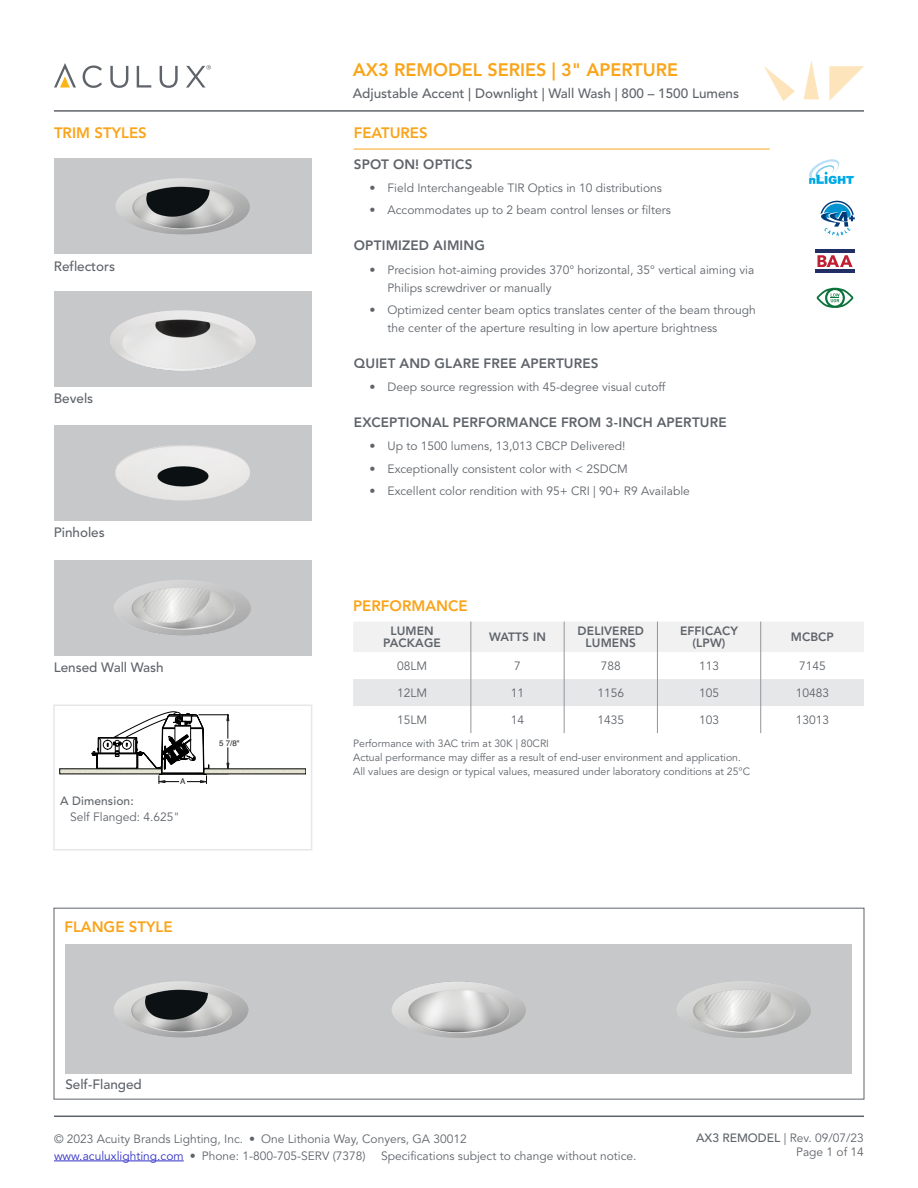
<style>
.page{position:relative;width:918px;height:1188px;background:#fff}
.page>*{position:absolute;margin:0;border:0;box-sizing:border-box;transform-origin:0 0}
.t1{font:800 18px "Avenir LT Std";color:#faa41a}
.t2{font:800 15px "Avenir LT Std";color:#faa41a}
.t3{font:500 13.5px "Avenir LT Std";color:#5f646a}
.t4{font:800 13.5px "Avenir LT Std";letter-spacing:.01em;color:#5f646a}
.t5{font:12px/18px "Avenir LT Std";color:#5f646a}
.t6{font:800 12px/12.8px "Avenir LT Std";letter-spacing:.01em;color:#5f646a;text-align:center}
.t7{font:500 12px "Avenir LT Std";letter-spacing:.01em;color:#5f646a}
.t8{font:10.5px/13.8px "Avenir LT Std";color:#5f646a}
.t9{font:7.95px "Helvetica";color:#221f20}
.s1{color:#3232c8}
.s2{font-weight:500}
</style>
<div class="page">
<hr style="left:54px;top:110px;width:810px;height:2px;background:#5f646a">
<hr style="left:54px;top:1116px;width:810px;height:1px;background:#5f646a">
<hr style="left:54px;top:1161px;width:130px;height:1px;background:#3232c8">
<svg style="left:54px;top:63px;width:157px;height:25px"></svg>
<svg style="left:764px;top:66px;width:31px;height:35px"></svg>
<svg style="left:804px;top:60px;width:15px;height:39px"></svg>
<svg style="left:829px;top:66px;width:35px;height:35px"></svg>
<hr style="left:354px;top:149px;width:416px;height:1px;background:#faa41a">
<svg style="left:809px;top:159px;width:46px;height:25px"></svg>
<svg style="left:353px;top:622px;width:511px;height:111px"></svg>
<div style="left:54px;top:908px;width:810px;height:191px;border:1px solid #5f646a"></div>
<div style="left:65px;top:945px;width:787px;height:129px;background:#c7c8ca"></div>
<svg style="left:60px;top:712px;width:246px;height:72px"></svg>
<div style="left:53px;top:704px;width:259px;height:147px;border:2px solid #e6e7e8"></div>
<svg style="left:821px;top:201px;width:34px;height:35px"></svg>
<div style="left:54px;top:159px;width:258px;height:95px;background:#c7c8ca"></div>
<img style="left:116px;top:178px;width:134px;height:57px">
<div style="left:54px;top:291px;width:258px;height:96px;background:#c7c8ca"></div>
<img style="left:110px;top:310px;width:146px;height:61px">
<svg style="left:818px;top:255px;width:35px;height:12px"></svg>
<hr style="left:815px;top:269px;width:40px;height:4px;background:#212f64">
<hr style="left:815px;top:249px;width:40px;height:4px;background:#212f64">
<div style="left:54px;top:425px;width:258px;height:95px;background:#c7c8ca"></div>
<img style="left:115px;top:445px;width:135px;height:56px">
<svg style="left:817px;top:288px;width:36px;height:20px"></svg>
<div style="left:54px;top:560px;width:258px;height:95px;background:#c7c8ca"></div>
<img style="left:114px;top:580px;width:137px;height:56px">
<img style="left:114px;top:981px;width:135px;height:57px">
<img style="left:392px;top:981px;width:134px;height:57px">
<img style="left:677px;top:981px;width:134px;height:57px">
<p class="t2" style="left:54px;top:124px;width:94px">TRIM STYLES</p>
<p class="t3" style="left:54px;top:258px;width:63px">Reflectors</p>
<p class="t3" style="left:54px;top:391px;width:41px">Bevels</p>
<p class="t3" style="left:54px;top:524px;width:53px">Pinholes</p>
<p class="t3" style="left:54px;top:659px;width:111px">Lensed Wall Wash</p>
<p class="t9" style="left:180px;top:775px;width:7px">A</p>
<p class="t7" style="left:60px;top:794px;width:75px">A Dimension:</p>
<p class="t5" style="left:70px;top:809px;width:111px">Self Flanged: 4.625"</p>
<p class="t9" style="left:219px;top:737px;width:22px">5 7/8"</p>
<p class="t2" style="left:64px;top:918px;width:110px">FLANGE STYLE</p>
<p class="t3" style="left:65px;top:1076px;width:78px">Self-Flanged</p>
<h1 class="t1" style="left:353px;top:59px;width:327px">AX3 REMODEL SERIES | 3" APERTURE</h1>
<p class="t3" style="left:353px;top:86px;width:388px">Adjustable Accent | Downlight | Wall Wash | 800 – 1500 Lumens</p>
<p class="t2" style="left:354px;top:124px;width:75px">FEATURES</p>
<p class="t4" style="left:354px;top:156px;width:120px">SPOT ON! OPTICS</p>
<p class="t5" style="left:370px;top:179px;width:294px">• Field Interchangeable TIR Optics in 10 distributions</p>
<p class="t5" style="left:370px;top:202px;width:303px">• Accommodates up to 2 beam control lenses or filters</p>
<p class="t4" style="left:354px;top:238px;width:133px">OPTIMIZED AIMING</p>
<p class="t5" style="left:388px;top:261px;width:368px;text-indent:-18px">• Precision hot-aiming provides 370° horizontal, 35° vertical aiming via<br>Philips screwdriver or manually</p>
<p class="t5" style="left:388px;top:301px;width:370px;text-indent:-18px">• Optimized center beam optics translates center of the beam through the center of the aperture resulting in low aperture brightness</p>
<p class="t4" style="left:354px;top:355px;width:246px">QUIET AND GLARE FREE APERTURES</p>
<p class="t5" style="left:370px;top:378px;width:297px">• Deep source regression with 45-degree visual cutoff</p>
<p class="t4" style="left:354px;top:415px;width:374px">EXCEPTIONAL PERFORMANCE FROM 3-INCH APERTURE</p>
<p class="t5" style="left:370px;top:438px;width:257px">• Up to 1500 lumens, 13,013 CBCP Delivered!</p>
<p class="t5" style="left:370px;top:460px;width:260px">• Exceptionally consistent color with &lt; 2SDCM</p>
<p class="t5" style="left:370px;top:483px;width:322px">• Excellent color rendition with 95+ CRI | 90+ R9 Available</p>
<p class="t2" style="left:353px;top:597px;width:116px">PERFORMANCE</p>
<p class="t6" style="left:383px;top:624px;width:59px">LUMEN<br>PACKAGE</p>
<p class="t6" style="left:489px;top:631px;width:58px">WATTS IN</p>
<p class="t6" style="left:578px;top:624px;width:68px">DELIVERED<br>LUMENS</p>
<p class="t6" style="left:680px;top:624px;width:59px">EFFICACY (LPW)</p>
<p class="t6" style="left:791px;top:631px;width:45px">MCBCP</p>
<p class="t5" style="left:397px;top:657px;width:32px">08LM</p>
<p class="t5" style="left:514px;top:657px;width:8px">7</p>
<p class="t5" style="left:601px;top:657px;width:22px">788</p>
<p class="t5" style="left:699px;top:657px;width:22px">113</p>
<p class="t5" style="left:799px;top:657px;width:28px">7145</p>
<p class="t5" style="left:397px;top:684px;width:32px">12LM</p>
<p class="t5" style="left:511px;top:684px;width:15px">11</p>
<p class="t5" style="left:597px;top:684px;width:28px">1156</p>
<p class="t5" style="left:699px;top:684px;width:22px">105</p>
<p class="t5" style="left:796px;top:684px;width:35px">10483</p>
<p class="t5" style="left:397px;top:711px;width:32px">15LM</p>
<p class="t5" style="left:511px;top:711px;width:15px">14</p>
<p class="t5" style="left:598px;top:711px;width:28px">1435</p>
<p class="t5" style="left:699px;top:711px;width:22px">103</p>
<p class="t5" style="left:796px;top:711px;width:35px">13013</p>
<p class="t8" style="left:353px;top:737px;width:398px">Performance with 3AC trim at 30K | 80CRI<br>Actual performance may differ as a result of end-user environment and application.<br>All values are design or typical values, measured under laboratory conditions at 25°C</p>
<p class="t5" style="left:54px;top:1131px;width:414px;line-height:16.5px">© 2023 Acuity Brands Lighting, Inc. • One Lithonia Way, Conyers, GA 30012 <span class="s1">www.aculuxlighting.com</span> • Phone: 1-800-705-SERV (7378)</p>
<p class="t5" style="left:381px;top:1147px;width:257px">Specifications subject to change without notice.</p>
<p class="t5" style="left:696px;top:1132px;width:169px;line-height:13.5px;text-align:right"><span class="s2">AX3 REMODEL</span> | Rev. 09/07/23<br>Page 1 of 14</p>
</div>
